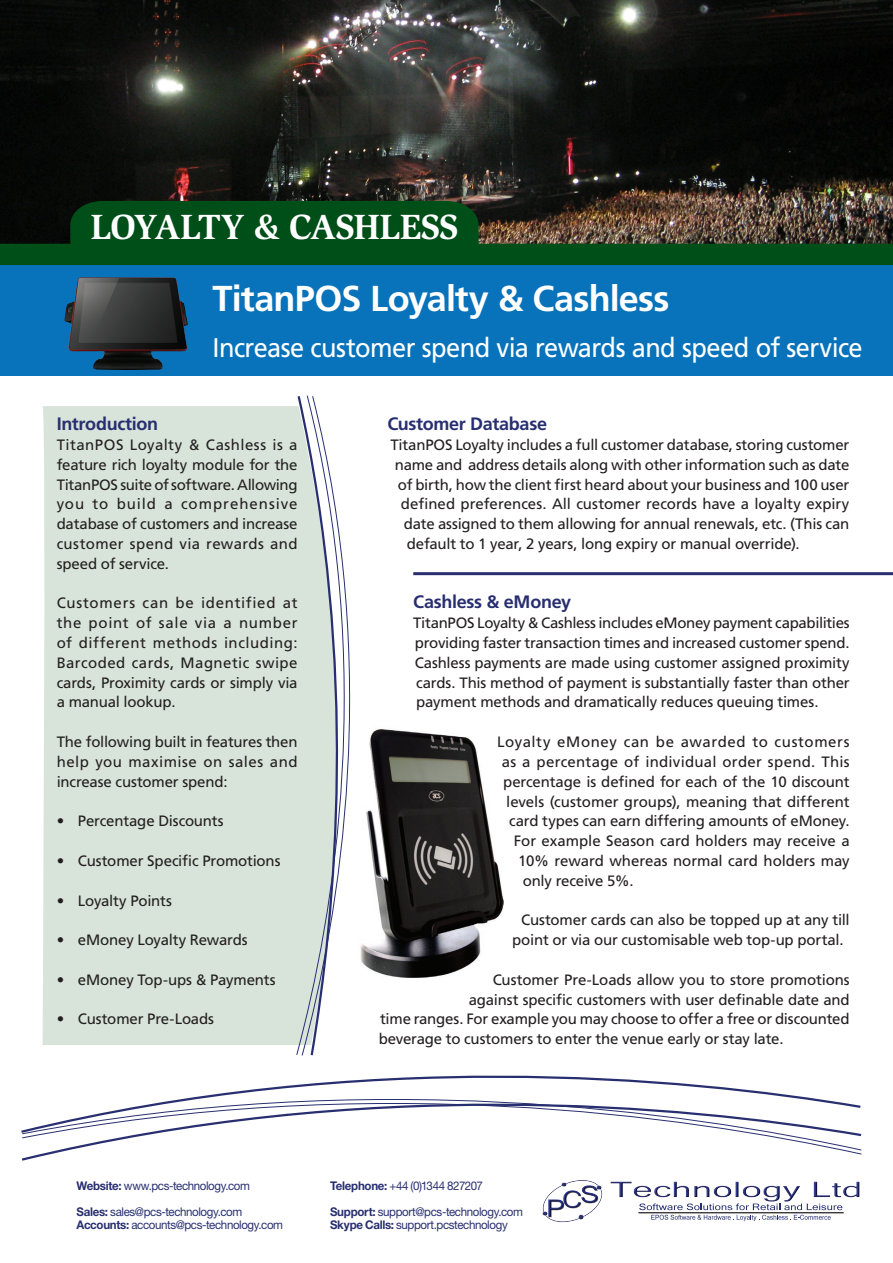
<style>
.page{position:relative;width:893px;height:1263px;background:#fff}
.page>*{position:absolute;margin:0;border:0;box-sizing:border-box;transform-origin:0 0}
.t1{font:700 36px "Frutiger LT Std";letter-spacing:-.02em;color:#fff}
.t2{font:700 36px "Slimbach Std";letter-spacing:-.02em;color:#fff}
.t3{font:27px "Frutiger LT Std";letter-spacing:-.02em;color:#fff;scale:.94 1}
.Parahead{font:700 18px "Frutiger LT Std";letter-spacing:-.02em;color:#282f70}
.Body{font:15px/19.8px "Frutiger LT Std";letter-spacing:-.01em;color:#231f20;text-align:justify}
.Body-2{font:15px "Frutiger LT Std";letter-spacing:.02em;color:#231f20}
.Body-3{font:15px "Frutiger LT Std";letter-spacing:.04em;color:#231f20}
.t4{font:12px "Helvetica Neue LT Std";letter-spacing:-.03em;color:#282f70;scale:.96 1}
.s1{font-weight:700}
</style>
<div class="page">
<svg style="left:21px;top:1075px;width:841px;height:76px"></svg>
<img style="left:610px;top:1181px;width:250px;height:21px">
<img style="left:543px;top:1180px;width:60px;height:42px">
<svg style="left:597px;top:1185px;width:5px;height:4px"></svg>
<svg style="left:562px;top:1182px;width:5px;height:4px"></svg>
<svg style="left:542px;top:1211px;width:5px;height:5px"></svg>
<svg style="left:579px;top:1215px;width:5px;height:4px"></svg>
<hr style="left:638px;top:1212px;width:206px;height:1px;background:#000001">
<svg style="left:639px;top:1203px;width:203px;height:18px"></svg>
<img style="left:0;top:0;width:893px;height:201px">
<div style="left:0;top:246px;width:893px;height:130px;background:#0873bb"></div>
<div style="left:43px;top:406px;width:253px;height:639px;background:#d8e4d9"></div>
<img style="left:64px;top:277px;width:124px;height:93px">
<div style="left:296px;top:396px;width:5px;height:659px;background:#d8e4d9"></div>
<svg style="left:301px;top:395px;width:50px;height:661px"></svg>
<hr style="left:413px;top:572px;width:480px;height:3px;background:#282f70">
<img style="left:360px;top:729px;width:144px;height:249px">
<img style="left:0;top:201px;width:893px;height:64px">
<p class="t2" style="left:91px;top:206px;width:369px">LOYALTY &amp; CASHLESS</p>
<p class="t1" style="left:213px;top:277px;width:458px">TitanPOS Loyalty &amp; Cashless</p>
<p class="t3" style="left:213px;top:332px;width:693px">Increase customer spend via rewards and speed of service</p>
<p class="Parahead" style="left:57px;top:413px;width:103px">Introduction</p>
<p class="Body" style="left:57px;top:435px;width:242px">TitanPOS Loyalty &amp; Cashless is a feature rich loyalty module for the TitanPOS suite of software. Allowing you to build a comprehensive database of customers and increase customer spend via rewards and speed of service.</p>
<p class="Body" style="left:57px;top:593px;width:242px">Customers can be identified at the point of sale via a number of different methods including:<br>Barcoded cards, Magnetic swipe cards, Proximity cards or simply via a manual lookup.</p>
<p class="Body" style="left:57px;top:732px;width:242px">The following built in features then help you maximise on sales and increase customer spend:</p>
<p class="Body" style="left:57px;top:811px;width:168px">• Percentage Discounts</p>
<p class="Body" style="left:57px;top:851px;width:225px">• Customer Specific Promotions</p>
<p class="Body" style="left:57px;top:890px;width:117px">• Loyalty Points</p>
<p class="Body" style="left:57px;top:930px;width:193px">• eMoney Loyalty Rewards</p>
<p class="Body" style="left:57px;top:970px;width:220px">• eMoney Top-ups &amp; Payments</p>
<p class="Body" style="left:57px;top:1009px;width:159px">• Customer Pre-Loads</p>
<p class="Parahead" style="left:387px;top:413px;width:161px">Customer Database</p>
<p class="Body" style="left:390px;top:435px;width:461px">TitanPOS Loyalty includes a full customer database, storing customer</p>
<p class="Body" style="left:395px;top:455px;width:456px">name and address details along with other information such as date</p>
<p class="Body" style="left:398px;top:475px;width:453px">of birth, how the client first heard about your business and 100 user</p>
<p class="Body" style="left:401px;top:494px;width:450px">defined preferences. All customer records have a loyalty expiry</p>
<p class="Body" style="left:404px;top:514px;width:447px">date assigned to them allowing for annual renewals, etc. (This can</p>
<p class="Body" style="left:407px;top:534px;width:394px">default to 1 year, 2 years, long expiry or manual override).</p>
<p class="Parahead" style="left:413px;top:592px;width:159px">Cashless &amp; eMoney</p>
<p class="Body" style="left:413px;top:613px;width:438px">TitanPOS Loyalty &amp; Cashless includes eMoney payment capabilities providing faster transaction times and increased customer spend.<br>Cashless payments are made using customer assigned proximity cards. This method of payment is substantially faster than other payment methods and dramatically reduces queuing times.</p>
<p class="Body-3" style="left:497px;top:733px;width:354px">Loyalty eMoney can be awarded to customers</p>
<p class="Body-2" style="left:502px;top:753px;width:349px">as a percentage of individual order spend. This</p>
<p class="Body" style="left:503px;top:772px;width:348px">percentage is defined for each of the 10 discount</p>
<p class="Body" style="left:506px;top:791px;width:345px">levels (customer groups), meaning that different</p>
<p class="Body" style="left:509px;top:811px;width:342px">card types can earn differing amounts of eMoney.</p>
<p class="Body" style="left:514px;top:831px;width:337px">For example Season card holders may receive a</p>
<p class="Body" style="left:518px;top:851px;width:333px">10% reward whereas normal card holders may</p>
<p class="Body" style="left:523px;top:871px;width:112px">only receive 5%.</p>
<p class="Body" style="left:512px;top:910px;width:339px;text-indent:9px">Customer cards can also be topped up at any till point or via our customisable web top-up portal.</p>
<p class="Body" style="left:493px;top:970px;width:359px">Customer Pre-Loads allow you to store promotions</p>
<p class="Body" style="left:469px;top:989px;width:382px">against specific customers with user definable date and</p>
<p class="Body" style="left:380px;top:1009px;width:471px">time ranges. For example you may choose to offer a free or discounted</p>
<p class="Body" style="left:379px;top:1029px;width:406px">beverage to customers to enter the venue early or stay late.</p>
<p class="t4" style="left:77px;top:1179px;width:182px"><span class="s1">Website:</span> www.pcs-technology.com</p>
<p class="t4" style="left:330px;top:1179px;width:161px"><span class="s1">Telephone:</span> +44 (0)1344 827207</p>
<p class="t4" style="left:77px;top:1205px;width:174px"><span class="s1">Sales:</span> sales@pcs-technology.com</p>
<p class="t4" style="left:330px;top:1205px;width:202px"><span class="s1">Support:</span> support@pcs-technology.com</p>
<p class="t4" style="left:77px;top:1218px;width:217px"><span class="s1">Accounts:</span> accounts@pcs-technology.com</p>
<p class="t4" style="left:330px;top:1218px;width:187px"><span class="s1">Skype Calls:</span> support.pcstechnology</p>
</div>
